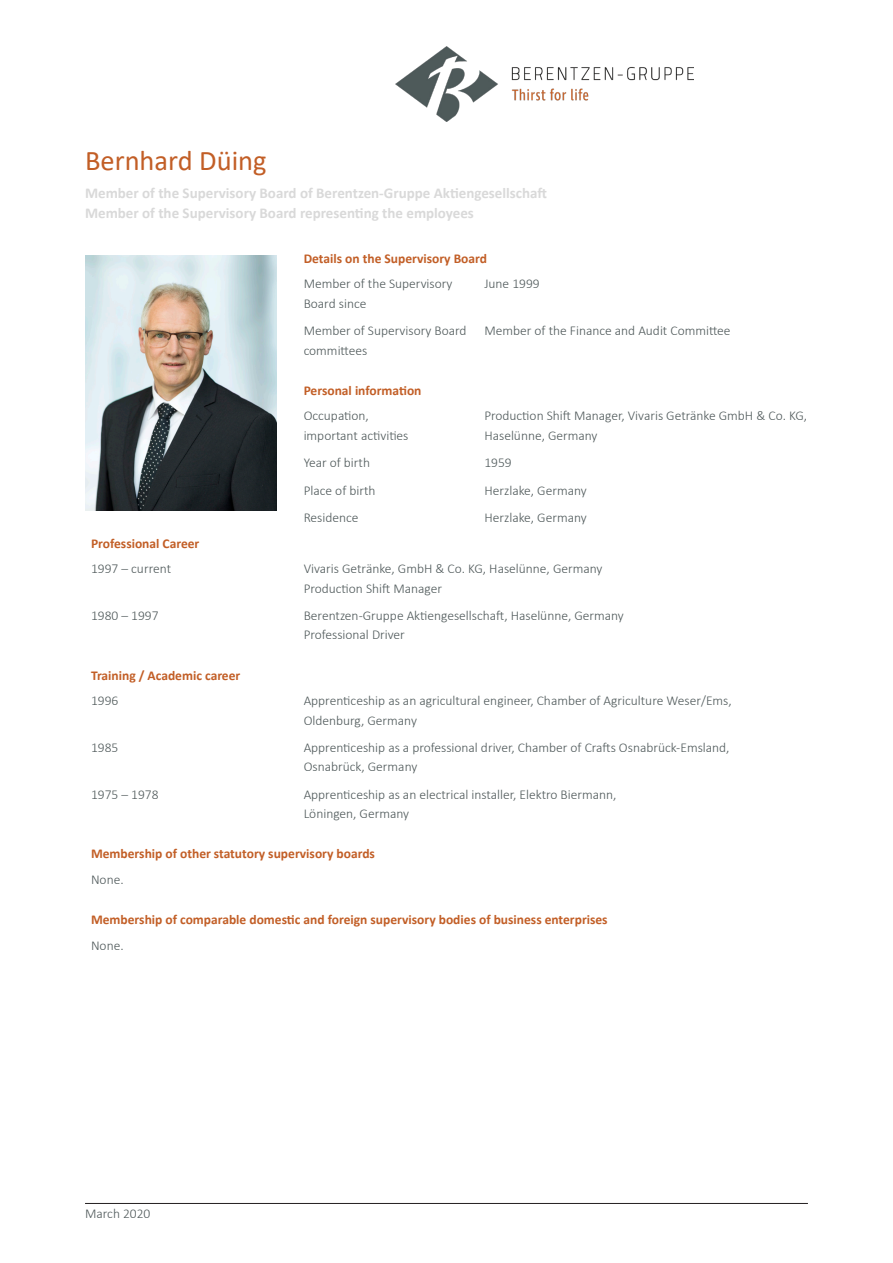
<style>
.page{position:relative;width:893px;height:1263px;background:#fff}
.page>*{position:absolute;margin:0;border:0;box-sizing:border-box;transform-origin:0 0}
.Name_Kupfer{font:28.5px "Calibri";color:#c25e26}
.Posten_hellgrau{font:700 15px "Calibri";color:#d9d9d9}
.Tabelle_rechts_dunke{font:300 13.5px/19.5px "Calibri";color:#4e5859}
.Überschrift_Kupfer{font:700 13.5px "Calibri";color:#c25e26}
.Tabelle_links_dunkel{font:300 13.5px/19.5px "Calibri";color:#4e5859}
</style>
<div class="page">
<img style="left:395px;top:47px;width:299px;height:74px">
<hr style="left:85px;top:1203px;width:723px;height:1px;background:#231f20">
<img style="left:85px;top:255px;width:191px;height:255px">
<p class="Name_Kupfer" style="left:85px;top:141px;width:183px">Bernhard Düing</p>
<p class="Posten_hellgrau" style="left:85px;top:183px;width:463px">Member of the Supervisory Board of Berentzen-Gruppe Aktiengesellschaft</p>
<p class="Posten_hellgrau" style="left:85px;top:202px;width:390px">Member of the Supervisory Board representing the employees</p>
<p class="Überschrift_Kupfer" style="left:304px;top:249px;width:185px">Details on the Supervisory Board</p>
<p class="Tabelle_links_dunkel" style="left:304px;top:274px;width:150px">Member of the Supervisory<br>Board since</p>
<p class="Tabelle_rechts_dunke" style="left:484px;top:274px;width:57px">June 1999</p>
<p class="Tabelle_links_dunkel" style="left:304px;top:321px;width:164px">Member of Supervisory Board committees</p>
<p class="Tabelle_rechts_dunke" style="left:484px;top:321px;width:248px">Member of the Finance and Audit Committee</p>
<p class="Überschrift_Kupfer" style="left:304px;top:381px;width:119px">Personal information</p>
<p class="Tabelle_links_dunkel" style="left:304px;top:406px;width:106px">Occupation, important activities</p>
<p class="Tabelle_rechts_dunke" style="left:484px;top:406px;width:324px">Production Shift Manager, Vivaris Getränke GmbH &amp; Co. KG,<br>Haselünne, Germany</p>
<p class="Tabelle_links_dunkel" style="left:304px;top:452px;width:68px">Year of birth</p>
<p class="Tabelle_rechts_dunke" style="left:484px;top:452px;width:29px">1959</p>
<p class="Tabelle_links_dunkel" style="left:304px;top:480px;width:73px">Place of birth</p>
<p class="Tabelle_rechts_dunke" style="left:484px;top:480px;width:104px">Herzlake, Germany</p>
<p class="Tabelle_links_dunkel" style="left:304px;top:508px;width:56px">Residence</p>
<p class="Tabelle_rechts_dunke" style="left:484px;top:508px;width:104px">Herzlake, Germany</p>
<p class="Überschrift_Kupfer" style="left:91px;top:534px;width:110px">Professional Career</p>
<p class="Tabelle_links_dunkel" style="left:91px;top:559px;width:82px">1997 – current</p>
<p class="Tabelle_rechts_dunke" style="left:304px;top:559px;width:300px">Vivaris Getränke, GmbH &amp; Co. KG, Haselünne, Germany<br>Production Shift Manager</p>
<p class="Tabelle_links_dunkel" style="left:91px;top:606px;width:69px">1980 – 1997</p>
<p class="Tabelle_rechts_dunke" style="left:304px;top:606px;width:322px">Berentzen-Gruppe Aktiengesellschaft, Haselünne, Germany<br>Professional Driver</p>
<p class="Überschrift_Kupfer" style="left:91px;top:665px;width:151px">Training / Academic career</p>
<p class="Tabelle_links_dunkel" style="left:91px;top:691px;width:29px">1996</p>
<p class="Tabelle_rechts_dunke" style="left:304px;top:691px;width:430px">Apprenticeship as an agricultural engineer, Chamber of Agriculture Weser/Ems,<br>Oldenburg, Germany</p>
<p class="Tabelle_links_dunkel" style="left:91px;top:737px;width:29px">1985</p>
<p class="Tabelle_rechts_dunke" style="left:304px;top:737px;width:427px">Apprenticeship as a professional driver, Chamber of Crafts Osnabrück-Emsland,<br>Osnabrück, Germany</p>
<p class="Tabelle_links_dunkel" style="left:91px;top:784px;width:69px">1975 – 1978</p>
<p class="Tabelle_rechts_dunke" style="left:304px;top:784px;width:314px">Apprenticeship as an electrical installer, Elektro Biermann,<br>Löningen, Germany</p>
<p class="Überschrift_Kupfer" style="left:91px;top:844px;width:285px">Membership of other statutory supervisory boards</p>
<p class="Tabelle_links_dunkel" style="left:91px;top:869px;width:34px">None.</p>
<p class="Überschrift_Kupfer" style="left:91px;top:910px;width:518px">Membership of comparable domestic and foreign supervisory bodies of business enterprises</p>
<p class="Tabelle_links_dunkel" style="left:91px;top:935px;width:34px">None.</p>
<p class="Tabelle_rechts_dunke" style="left:85px;top:1203px;width:67px">March 2020</p>
</div>
